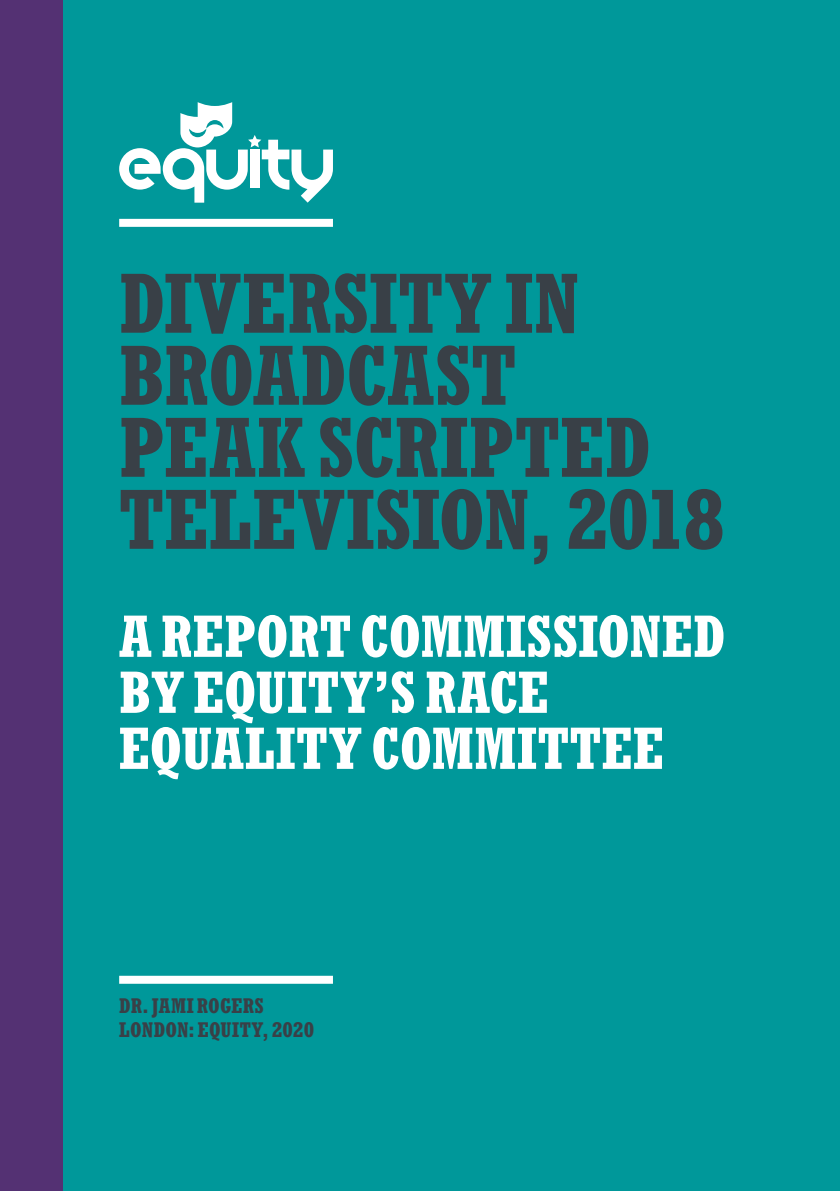
<style>
.page{position:relative;width:840px;height:1191px;background:#fff}
.page>*{position:absolute;margin:0;border:0;box-sizing:border-box;transform-origin:0 0}
.t1{font:700 condensed 80px/72px "Rockwell Nova";letter-spacing:.005em;color:#394047}
.t2{font:700 condensed 56px/56px "Rockwell Nova";letter-spacing:.005em;color:#fff}
.t3{font:700 condensed 20px/24px "Rockwell Nova";letter-spacing:.01em;color:#394047}
</style>
<div class="page">
<div style="left:0;top:0;width:839px;height:1191px;background:#00989a"></div>
<svg style="left:119px;top:102px;width:214px;height:101px"></svg>
<div style="left:0;top:0;width:62px;height:1191px;background:#543173"></div>
<div style="left:119px;top:219px;width:214px;height:8px;background:#fff"></div>
<div style="left:119px;top:975px;width:214px;height:8px;background:#fff"></div>
<h1 class="t1" style="left:119px;top:267px;width:607px">DIVERSITY IN<br>BROADCAST<br>PEAK SCRIPTED<br>TELEVISION, 2018</h1>
<p class="t2" style="left:119px;top:608px;width:607px">A REPORT COMMISSIONED<br>BY EQUITY’S RACE<br>EQUALITY COMMITTEE</p>
<p class="t3" style="left:119px;top:993px;width:196px">DR. JAMI ROGERS<br>LONDON: EQUITY, 2020</p>
</div>
